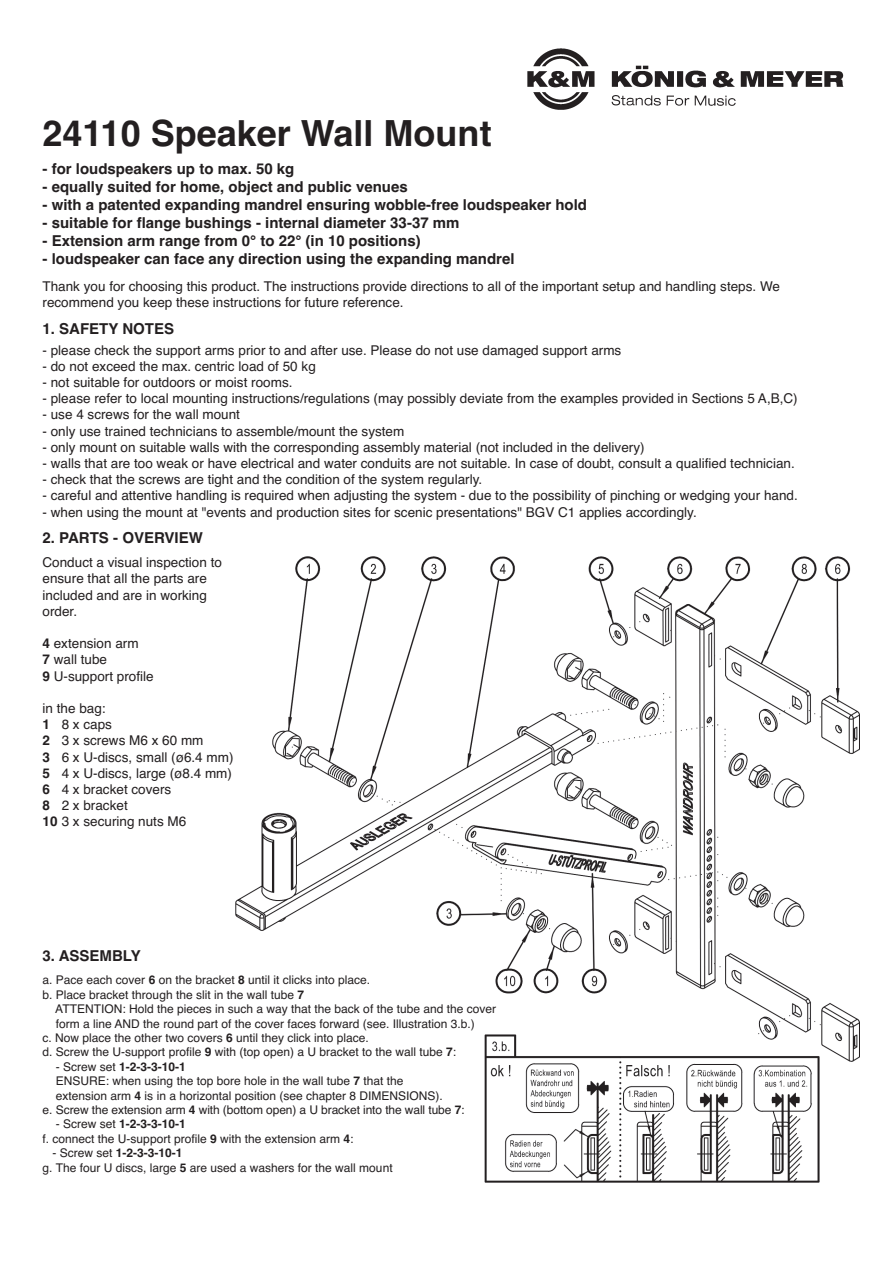
<style>
.page{position:relative;width:893px;height:1263px;background:#fff}
.page>*{position:absolute;margin:0;border:0;box-sizing:border-box;transform-origin:0 0}
.t1{font:700 36px "Helvetica";color:#231f20}
.t2{font:700 15px "Helvetica";color:#231f20}
.t3{font:13.5px/16.2px "Helvetica";color:#231f20}
.t4{font:12px/14.4px "Helvetica";color:#231f20}
.s1{font-weight:700}
.s2{color:#fff}
</style>
<div class="page">
<img style="left:235px;top:557px;width:624px;height:625px">
<img style="left:527px;top:48px;width:317px;height:61px">
<h1 class="t1" style="left:43px;top:120px;width:450px">24110 Speaker Wall Mount</h1>
<p class="t2" style="left:43px;top:163px;width:253px">- for loudspeakers up to max. 50 kg</p>
<p class="t2" style="left:43px;top:181px;width:367px">- equally suited for home, object and public venues</p>
<p class="t2" style="left:43px;top:199px;width:546px">- with a patented expanding mandrel ensuring wobble-free loudspeaker hold</p>
<p class="t2" style="left:43px;top:217px;width:418px">- suitable for flange bushings - internal diameter 33-37 mm</p>
<p class="t2" style="left:43px;top:235px;width:379px">- Extension arm range from 0° to 22° (in 10 positions)</p>
<p class="t2" style="left:43px;top:253px;width:473px">- loudspeaker can face any direction using the expanding mandrel</p>
<p class="t3" style="left:43px;top:279px;width:739px">Thank you for choosing this product. The instructions provide directions to all of the important setup and handling steps. We recommend you keep these instructions for future reference.</p>
<p class="t2" style="left:43px;top:324px;width:133px">1. SAFETY NOTES</p>
<p class="t3" style="left:43px;top:343px;width:580px">- please check the support arms prior to and after use. Please do not use damaged support arms</p>
<p class="t3" style="left:43px;top:359px;width:275px">- do not exceed the max. centric load of 50 kg</p>
<p class="t3" style="left:43px;top:375px;width:251px">- not suitable for outdoors or moist rooms.</p>
<p class="t3" style="left:43px;top:392px;width:756px">- please refer to local mounting instructions/regulations (may possibly deviate from the examples provided in Sections 5 A,B,C)</p>
<p class="t3" style="left:43px;top:408px;width:199px">- use 4 screws for the wall mount</p>
<p class="t3" style="left:43px;top:424px;width:363px">- only use trained technicians to assemble/mount the system</p>
<p class="t3" style="left:43px;top:440px;width:603px">- only mount on suitable walls with the corresponding assembly material (not included in the delivery)</p>
<p class="t3" style="left:43px;top:456px;width:753px">- walls that are too weak or have electrical and water conduits are not suitable. In case of doubt, consult a qualified technician.</p>
<p class="t3" style="left:43px;top:473px;width:441px">- check that the screws are tight and the condition of the system regularly.</p>
<p class="t3" style="left:43px;top:489px;width:756px">- careful and attentive handling is required when adjusting the system - due to the possibility of pinching or wedging your hand.</p>
<p class="t3" style="left:43px;top:505px;width:655px">- when using the mount at "events and production sites for scenic presentations" BGV C1 applies accordingly.</p>
<p class="t2" style="left:43px;top:532px;width:162px">2. PARTS - OVERVIEW</p>
<p class="t3" style="left:43px;top:556px;width:181px">Conduct a visual inspection to ensure that all the parts are included and are in working order.</p>
<p class="t3" style="left:43px;top:637px;width:113px"><span class="s1">4</span> extension arm<br><span class="s1">7</span> wall tube<br><span class="s1">9</span> U-support profile</p>
<p class="t3" style="left:43px;top:701px;width:192px">in the bag:<br><span class="s1">1</span> 8 x caps<br><span class="s1">2</span> 3 x screws M6 x 60 mm<br><span class="s1">3</span> 6 x U-discs, small (ø6.4 mm)<br><span class="s1">5</span> 4 x U-discs, large (ø8.4 mm)<br><span class="s1">6</span> 4 x bracket covers<br><span class="s1">8</span> 2 x bracket<br><span class="s1">10</span> 3 x securing nuts M6</p>
<p class="t2" style="left:43px;top:950px;width:100px">3. ASSEMBLY</p>
<p class="t4" style="left:43px;top:974px;width:455px">a. Pace each cover <span class="s1">6</span> on the bracket <span class="s1">8</span> until it clicks into place.<br>b. Place bracket through the slit in the wall tube <span class="s1">7<br></span><span class="s2">b.</span> ATTENTION: Hold the pieces in such a way that the back of the tube and the cover <span class="s2">b.</span> form a line AND the round part of the cover faces forward (see. Illustration 3.b.)<br>c. Now place the other two covers <span class="s1">6</span> until they click into place.<br>d. Screw the U-support profile <span class="s1">9</span> with (top open) a U bracket to the wall tube <span class="s1">7</span>:<br><span class="s2">d.</span> - Screw set <span class="s1">1-2-3-3-10-1<br></span><span class="s2">d.</span> ENSURE: when using the top bore hole in the wall tube <span class="s1">7</span> that the<br><span class="s2">d.</span> extension arm <span class="s1">4</span> is in a horizontal position (see chapter 8 DIMENSIONS).<br>e. Screw the extension arm <span class="s1">4</span> with (bottom open) a U bracket into the wall tube <span class="s1">7</span>:<br><span class="s2">e.</span> - Screw set <span class="s1">1-2-3-3-10-1<br></span>f. connect the U-support profile <span class="s1">9</span> with the extension arm <span class="s1">4</span>:<br><span class="s2">f.</span> - Screw set <span class="s1">1-2-3-3-10-1<br></span>g. The four U discs, large <span class="s1">5</span> are used a washers for the wall mount</p>
</div>
